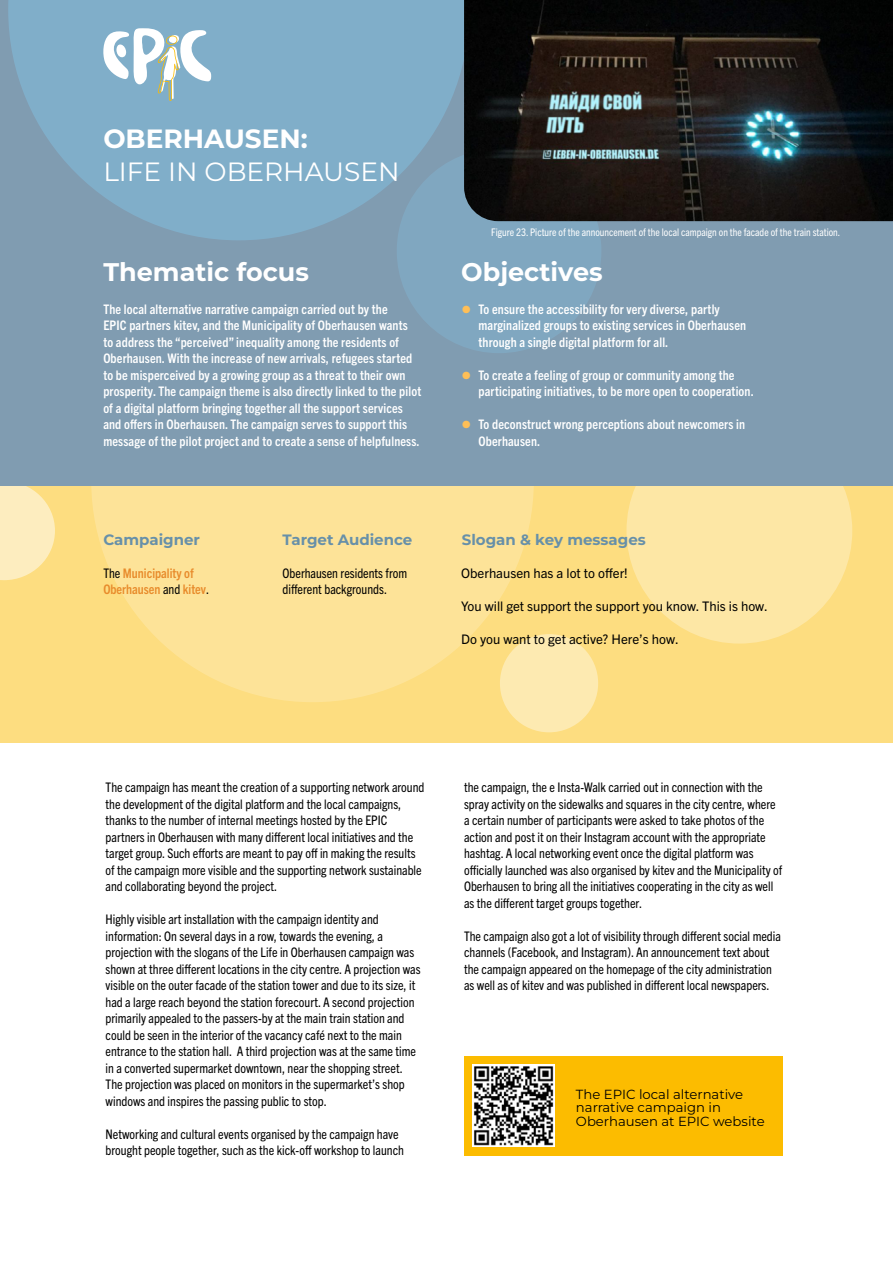
<style>
.page{position:relative;width:893px;height:1263px;background:#fff}
.page>*{position:absolute;margin:0;border:0;box-sizing:border-box;transform-origin:0 0}
.t1{font:26.4px "Montserrat";color:#fff}
.t2{font:700 26.4px "Montserrat";color:#fff}
.t3{font:700 25.5px "Montserrat";color:#fff}
.t4{font:700 15px "Montserrat";color:#6790a9}
.t5{font:condensed 13.2px/16.5px "Trade Gothic Next LT Pro";color:#000}
.t6{font:700 condensed 13.2px/16.5px "Trade Gothic Next LT Pro";letter-spacing:.01em;color:#fff}
.t7{font:13.2px "Trade Gothic Next LT Pro";color:#000}
.t8{font:13.2px/13.5px "Montserrat";color:#000}
.t9{font:700 condensed 13.2px/16.5px "Trade Gothic Next LT Pro";color:#e88b2b}
.t10{font:condensed 10.5px "Trade Gothic Next LT Pro";color:#fff}
.s1{font-size:21px;color:#ffbf57}
.s2{font-weight:400;color:#000}
</style>
<div class="page">
<div style="left:0;top:469px;width:893px;height:273px;background:#fddd80"></div>
<div style="left:91px;top:260px;width:443px;height:442px;background:#fde398;border-radius:50%"></div>
<div style="left:626px;top:418px;width:226px;height:225px;background:#fde7a5;border-radius:50%"></div>
<div style="left:500px;top:634px;width:98px;height:98px;background:#fdeab1;border-radius:50%"></div>
<svg style="left:0;top:485px;width:55px;height:95px"></svg>
<div style="left:0;top:0;width:893px;height:485px;background:#809cb1"></div>
<div style="left:397px;top:148px;width:204px;height:205px;background:#80a7c0;border-radius:50%"></div>
<svg style="left:8px;top:0;width:456px;height:240px;fill:#80aec9"></svg>
<div style="left:464px;top:1056px;width:319px;height:99px;background:#fcbc00"></div>
<img style="left:473px;top:1065px;width:82px;height:82px">
<svg style="left:102px;top:28px;width:109px;height:73px;background:#b1cbd8"></svg>
<img style="left:464px;top:0;width:429px;height:221px">
<h1 class="t2" style="left:103px;top:121px;width:206px">OBERHAUSEN:</h1>
<h1 class="t1" style="left:103px;top:154px;width:298px">LIFE IN OBERHAUSEN</h1>
<p class="t10" style="left:491px;top:225px;width:351px">Figure 23. Picture of the announcement of the local campaign on the facade of the train station.</p>
<h2 class="t3" style="left:103px;top:254px;width:207px">Thematic focus</h2>
<h2 class="t3" style="left:461px;top:254px;width:143px">Objectives</h2>
<p class="t6" style="left:103px;top:300px;width:319px">The local alternative narrative campaign carried out by the<br>EPIC partners kitev, and the Municipality of Oberhausen wants<br>to address the “perceived” inequality among the residents of Oberhausen. With the increase of new arrivals, refugees started to be misperceived by a growing group as a threat to their own prosperity. The campaign theme is also directly linked to the pilot of a digital platform bringing together all the support services and offers in Oberhausen. The campaign serves to support this message of the pilot project and to create a sense of helpfulness.</p>
<p class="t6" style="left:478px;top:300px;width:269px;text-indent:-17px"><span class="s1">•</span> To ensure the accessibility for very diverse, partly marginalized groups to existing services in Oberhausen through a single digital platform for all.</p>
<p class="t6" style="left:478px;top:366px;width:277px;text-indent:-17px"><span class="s1">•</span> To create a feeling of group or community among the participating initiatives, to be more open to cooperation.</p>
<p class="t6" style="left:478px;top:415px;width:268px;text-indent:-17px"><span class="s1">•</span> To deconstruct wrong perceptions about newcomers in<br>Oberhausen.</p>
<p class="t4" style="left:103px;top:529px;width:98px">Campaigner</p>
<p class="t4" style="left:283px;top:529px;width:131px">Target Audience</p>
<p class="t4" style="left:462px;top:529px;width:185px">Slogan &amp; key messages</p>
<p class="t9" style="left:103px;top:564px;width:107px"><span class="s2">The</span> Municipality of<br>Oberhausen <span class="s2">and</span> kitev<span class="s2">.</span></p>
<p class="t5" style="left:283px;top:564px;width:126px">Oberhausen residents from different backgrounds.</p>
<p class="t7" style="left:461px;top:564px;width:168px">Oberhausen has a lot to offer!</p>
<p class="t7" style="left:461px;top:597px;width:308px">You will get support the support you know. This is how.</p>
<p class="t7" style="left:461px;top:630px;width:219px">Do you want to get active? Here’s how.</p>
<p class="t5" style="left:106px;top:778px;width:320px">The campaign has meant the creation of a supporting network around the development of the digital platform and the local campaigns, thanks to the number of internal meetings hosted by the EPIC partners in Oberhausen with many different local initiatives and the target group. Such efforts are meant to pay off in making the results of the campaign more visible and the supporting network sustainable and collaborating beyond the project.</p>
<p class="t5" style="left:106px;top:910px;width:316px">Highly visible art installation with the campaign identity and information: On several days in a row, towards the evening, a projection with the slogans of the Life in Oberhausen campaign was shown at three different locations in the city centre. A projection was visible on the outer facade of the station tower and due to its size, it had a large reach beyond the station forecourt. A second projection primarily appealed to the passers-by at the main train station and could be seen in the interior of the vacancy café next to the main entrance to the station hall. A third projection was at the same time in a converted supermarket downtown, near the shopping street.<br>The projection was placed on monitors in the supermarket’s shop windows and inspires the passing public to stop.</p>
<p class="t5" style="left:106px;top:1125px;width:300px">Networking and cultural events organised by the campaign have brought people together, such as the kick-off workshop to launch</p>
<p class="t5" style="left:464px;top:778px;width:320px">the campaign, the e Insta-Walk carried out in connection with the spray activity on the sidewalks and squares in the city centre, where a certain number of participants were asked to take photos of the action and post it on their Instagram account with the appropriate hashtag. A local networking event once the digital platform was officially launched was also organised by kitev and the Municipality of Oberhausen to bring all the initiatives cooperating in the city as well as the different target groups together.</p>
<p class="t5" style="left:464px;top:927px;width:318px">The campaign also got a lot of visibility through different social media channels (Facebook, and Instagram). An announcement text about the campaign appeared on the homepage of the city administration as well as of kitev and was published in different local newspapers.</p>
<p class="t8" style="left:576px;top:1087px;width:190px">The EPIC local alternative narrative campaign in<br>Oberhausen at EPIC website</p>
</div>
